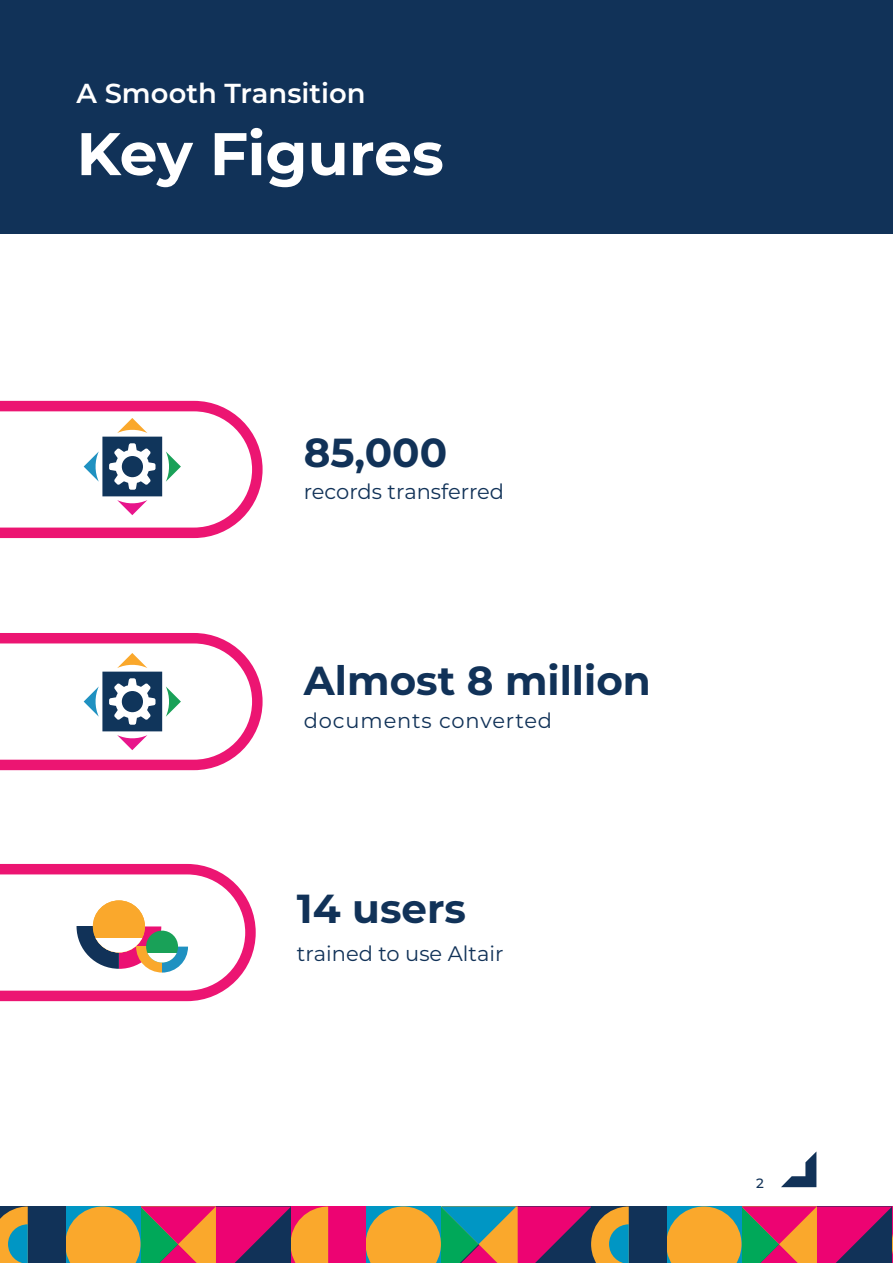
<style>
.page{position:relative;width:893px;height:1263px;background:#fff}
.page>*{position:absolute;margin:0;border:0;box-sizing:border-box;transform-origin:0 0}
.t1{font:700 60px "Montserrat";letter-spacing:-.005em;color:#fff}
.Figures{font:700 40.5px "Montserrat";color:#113258}
.t2{font:600 27.45px "Montserrat";color:#fff}
.t3{font:21px "Montserrat";color:#113258}
.t4{font:21px "Montserrat";letter-spacing:.04em;color:#113258}
.t5{font:500 13.5px "Montserrat";color:#113258}
</style>
<div class="page">
<svg style="left:781px;top:1152px;width:35px;height:35px"></svg>
<div style="left:290px;top:1206px;width:76px;height:57px;background:#ed0372"></div>
<svg style="left:65px;top:1206px;width:263px;height:57px;background:#bb6551"></svg>
<div style="left:0;top:1206px;width:65px;height:57px;background:#113258"></div>
<svg style="left:0;top:1206px;width:28px;height:57px;background:#889769"></svg>
<div style="left:0;top:0;width:893px;height:234px;background:#113258"></div>
<svg style="left:666px;top:1206px;width:227px;height:57px;background:#b25e56"></svg>
<div style="left:591px;top:1206px;width:75px;height:57px;background:#113258"></div>
<svg style="left:366px;top:1206px;width:263px;height:57px;background:#96755e"></svg>
<svg style="left:0;top:864px;width:256px;height:137px"></svg>
<svg style="left:0;top:401px;width:263px;height:137px"></svg>
<svg style="left:0;top:633px;width:263px;height:137px"></svg>
<p class="t2" style="left:77px;top:74px;width:290px">A Smooth Transition</p>
<p class="t1" style="left:77px;top:111px;width:369px">Key Figures</p>
<p class="Figures" style="left:304px;top:423px;width:145px">85,000</p>
<p class="t3" style="left:304px;top:477px;width:202px">records transferred</p>
<p class="Figures" style="left:304px;top:651px;width:349px">Almost 8 million</p>
<p class="t4" style="left:304px;top:706px;width:250px">documents converted</p>
<p class="Figures" style="left:297px;top:880px;width:171px">14 users</p>
<p class="t3" style="left:297px;top:939px;width:208px">trained to use Altair</p>
<p class="t5" style="left:756px;top:1173px;width:9px">2</p>
</div>
